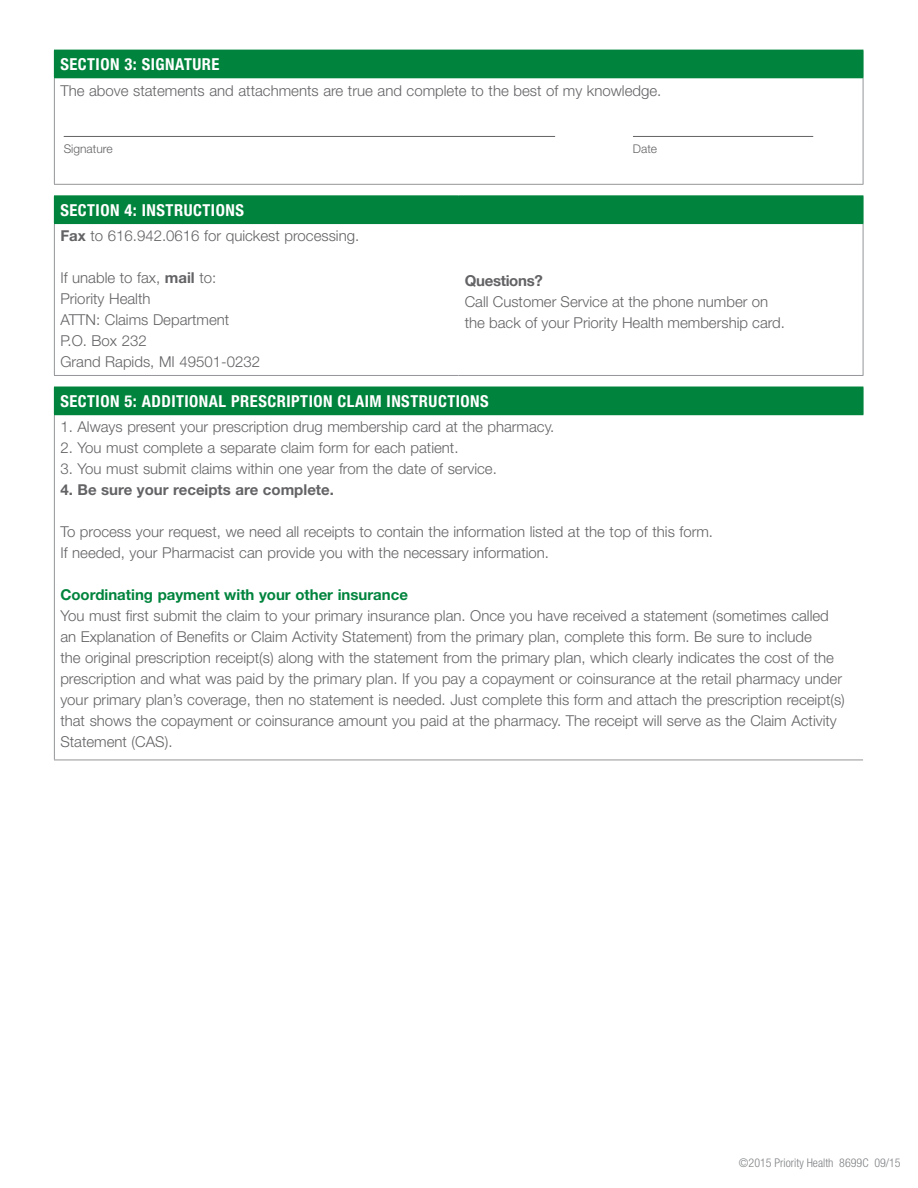
<style>
.page{position:relative;width:918px;height:1188px;background:#fff}
.page>*{position:absolute;margin:0;border:0;box-sizing:border-box;transform-origin:0 0}
.t1{font:700 condensed 16.5px "Helvetica Neue LT";letter-spacing:.03em;color:#fff}
.t2{font:300 15px/21px "Helvetica Neue LT";color:#636366}
.t3{font:700 15px "Helvetica Neue LT";color:#00843d}
.t4{font:700 15px "Helvetica Neue LT";color:#636366}
.t5{font:700 15px "Helvetica Neue";letter-spacing:-.02em;color:#636366}
.t6{font:300 condensed 12px "Helvetica Neue LT";color:#808285}
.t7{font:300 12px "Helvetica Neue LT";color:#636366}
.s1{font-weight:700}
</style>
<div class="page">
<div style="left:54px;top:50px;width:809px;height:28px;background:#00843d"></div>
<hr style="left:54px;top:78px;width:1px;height:106px;background:#939598">
<hr style="left:863px;top:78px;width:1px;height:106px;background:#939598">
<hr style="left:54px;top:184px;width:809px;height:1px;background:#939598">
<svg style="left:863px;top:50px;width:1px;height:27px"></svg>
<div style="left:54px;top:196px;width:809px;height:28px;background:#00843d"></div>
<hr style="left:54px;top:224px;width:1px;height:151px;background:#939598">
<hr style="left:863px;top:224px;width:1px;height:151px;background:#939598">
<hr style="left:54px;top:375px;width:405px;height:1px;background:#939598">
<hr style="left:459px;top:375px;width:404px;height:1px;background:#939598">
<hr style="left:54px;top:195px;width:405px;height:1px;background:#00843d">
<hr style="left:459px;top:195px;width:404px;height:1px;background:#00843d">
<svg style="left:863px;top:196px;width:1px;height:27px"></svg>
<div style="left:54px;top:387px;width:809px;height:28px;background:#00843d"></div>
<hr style="left:54px;top:415px;width:1px;height:345px;background:#939598">
<hr style="left:54px;top:760px;width:809px;height:1px;background:#939598">
<svg style="left:863px;top:387px;width:1px;height:27px"></svg>
<hr style="left:64px;top:136px;width:491px;height:1px;background:#636366">
<hr style="left:633px;top:136px;width:180px;height:1px;background:#636366">
<p class="t1" style="left:60px;top:54px;width:161px">SECTION 3: SIGNATURE</p>
<p class="t2" style="left:60px;top:79px;width:603px">The above statements and attachments are true and complete to the best of my knowledge.</p>
<p class="t7" style="left:64px;top:142px;width:50px">Signature</p>
<p class="t7" style="left:633px;top:142px;width:26px">Date</p>
<p class="t1" style="left:60px;top:200px;width:185px">SECTION 4: INSTRUCTIONS</p>
<p class="t2" style="left:60px;top:225px;width:300px"><span class="s1">Fax</span> to 616.942.0616 for quickest processing.</p>
<p class="t2" style="left:60px;top:267px;width:157px">If unable to fax, <span class="s1">mail</span> to:</p>
<p class="t2" style="left:60px;top:288px;width:92px">Priority Health</p>
<p class="t2" style="left:60px;top:309px;width:171px">ATTN: Claims Department</p>
<p class="t2" style="left:60px;top:330px;width:88px">P.O. Box 232</p>
<p class="t2" style="left:60px;top:351px;width:201px">Grand Rapids, MI 49501-0232</p>
<p class="t5" style="left:465px;top:269px;width:80px">Questions?</p>
<p class="t2" style="left:465px;top:291px;width:305px">Call Customer Service at the phone number on</p>
<p class="t2" style="left:465px;top:312px;width:322px">the back of your Priority Health membership card.</p>
<p class="t1" style="left:60px;top:391px;width:430px">SECTION 5: ADDITIONAL PRESCRIPTION CLAIM INSTRUCTIONS</p>
<p class="t2" style="left:60px;top:416px;width:496px">1. Always present your prescription drug membership card at the pharmacy.</p>
<p class="t2" style="left:60px;top:437px;width:400px">2. You must complete a separate claim form for each patient.</p>
<p class="t2" style="left:60px;top:458px;width:438px">3. You must submit claims within one year from the date of service.</p>
<p class="t4" style="left:60px;top:481px;width:275px">4. Be sure your receipts are complete.</p>
<p class="t2" style="left:60px;top:521px;width:654px">To process your request, we need all receipts to contain the information listed at the top of this form.</p>
<p class="t2" style="left:60px;top:542px;width:490px">If needed, your Pharmacist can provide you with the necessary information.</p>
<p class="t3" style="left:60px;top:586px;width:349px">Coordinating payment with your other insurance</p>
<p class="t2" style="left:60px;top:605px;width:786px">You must first submit the claim to your primary insurance plan. Once you have received a statement (sometimes called an Explanation of Benefits or Claim Activity Statement) from the primary plan, complete this form. Be sure to include<br>the original prescription receipt(s) along with the statement from the primary plan, which clearly indicates the cost of the prescription and what was paid by the primary plan. If you pay a copayment or coinsurance at the retail pharmacy under your primary plan’s coverage, then no statement is needed. Just complete this form and attach the prescription receipt(s) that shows the copayment or coinsurance amount you paid at the pharmacy. The receipt will serve as the Claim Activity Statement (CAS).</p>
<p class="t6" style="left:739px;top:1156px;width:163px">©2015 Priority Health 8699C 09/15</p>
</div>
